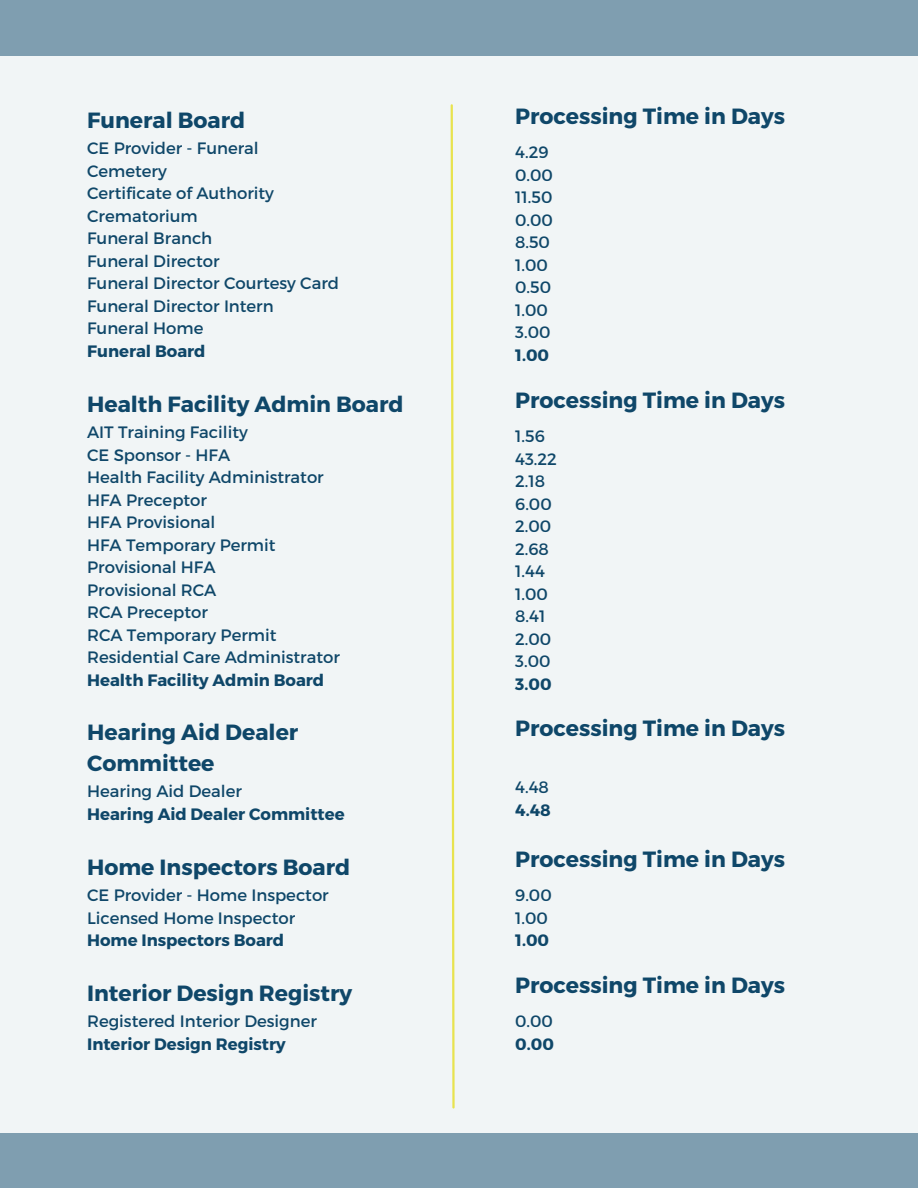
<style>
.page{position:relative;width:918px;height:1188px;background:#7f9eb0}
.page>*{position:absolute;margin:0;border:0;box-sizing:border-box;transform-origin:0 0}
.t1{font:700 22.05px/30.3px "Montserrat";color:#0f4769}
.t2{font:16.5px "Montserrat";color:#0f4769}
.t3{font:700 16.5px "Montserrat";color:#0f4769}
</style>
<div class="page">
<div style="left:0;top:56px;width:918px;height:1076px;background:#f1f5f6"></div>
<svg style="left:450px;top:104px;width:5px;height:1005px"></svg>
<h1 class="t1" style="left:87px;top:103px;width:160px">Funeral Board</h1>
<p class="t2" style="left:87px;top:138px;width:173px">CE Provider - Funeral</p>
<p class="t2" style="left:87px;top:160px;width:81px">Cemetery</p>
<p class="t2" style="left:87px;top:183px;width:188px">Certificate of Authority</p>
<p class="t2" style="left:87px;top:205px;width:112px">Crematorium</p>
<p class="t2" style="left:87px;top:228px;width:127px">Funeral Branch</p>
<p class="t2" style="left:87px;top:250px;width:134px">Funeral Director</p>
<p class="t2" style="left:87px;top:273px;width:253px">Funeral Director Courtesy Card</p>
<p class="t2" style="left:87px;top:295px;width:188px">Funeral Director Intern</p>
<p class="t2" style="left:87px;top:318px;width:118px">Funeral Home</p>
<p class="t3" style="left:87px;top:340px;width:120px">Funeral Board</p>
<p class="t1" style="left:87px;top:388px;width:318px">Health Facility Admin Board</p>
<p class="t2" style="left:87px;top:422px;width:162px">AIT Training Facility</p>
<h1 class="t2" style="left:87px;top:444px;width:145px">CE Sponsor - HFA</h1>
<p class="t2" style="left:87px;top:467px;width:238px">Health Facility Administrator</p>
<p class="t2" style="left:87px;top:489px;width:121px">HFA Preceptor</p>
<h1 class="t2" style="left:87px;top:512px;width:130px">HFA Provisional</h1>
<p class="t2" style="left:87px;top:534px;width:190px">HFA Temporary Permit</p>
<p class="t2" style="left:87px;top:557px;width:130px">Provisional HFA</p>
<p class="t2" style="left:87px;top:579px;width:131px">Provisional RCA</p>
<h1 class="t2" style="left:87px;top:602px;width:122px">RCA Preceptor</h1>
<p class="t2" style="left:87px;top:624px;width:191px">RCA Temporary Permit</p>
<p class="t2" style="left:87px;top:647px;width:254px">Residential Care Administrator</p>
<h1 class="t3" style="left:87px;top:669px;width:239px">Health Facility Admin Board</h1>
<p class="t1" style="left:87px;top:716px;width:213px">Hearing Aid Dealer<br>Committee</p>
<p class="t2" style="left:87px;top:781px;width:156px">Hearing Aid Dealer</p>
<p class="t3" style="left:87px;top:803px;width:259px">Hearing Aid Dealer Committee</p>
<p class="t1" style="left:87px;top:850px;width:265px">Home Inspectors Board</p>
<p class="t2" style="left:87px;top:885px;width:243px">CE Provider - Home Inspector</p>
<p class="t2" style="left:87px;top:907px;width:210px">Licensed Home Inspector</p>
<p class="t3" style="left:87px;top:930px;width:199px">Home Inspectors Board</p>
<p class="t1" style="left:87px;top:977px;width:267px">Interior Design Registry</p>
<p class="t2" style="left:87px;top:1011px;width:231px">Registered Interior Designer</p>
<p class="t3" style="left:87px;top:1033px;width:200px">Interior Design Registry</p>
<h1 class="t1" style="left:515px;top:100px;width:271px">Processing Time in Days</h1>
<p class="t2" style="left:515px;top:141px;width:35px">4.29</p>
<p class="t2" style="left:515px;top:164px;width:39px">0.00</p>
<p class="t2" style="left:515px;top:186px;width:39px">11.50</p>
<p class="t2" style="left:515px;top:209px;width:39px">0.00</p>
<p class="t2" style="left:515px;top:231px;width:36px">8.50</p>
<p class="t2" style="left:515px;top:254px;width:34px">1.00</p>
<p class="t2" style="left:515px;top:276px;width:37px">0.50</p>
<p class="t2" style="left:515px;top:299px;width:34px">1.00</p>
<p class="t2" style="left:515px;top:321px;width:37px">3.00</p>
<p class="t3" style="left:515px;top:344px;width:35px">1.00</p>
<p class="t1" style="left:515px;top:384px;width:271px">Processing Time in Days</p>
<p class="t2" style="left:515px;top:425px;width:31px">1.56</p>
<p class="t2" style="left:515px;top:448px;width:43px">43.22</p>
<p class="t2" style="left:515px;top:470px;width:31px">2.18</p>
<p class="t2" style="left:515px;top:493px;width:38px">6.00</p>
<p class="t2" style="left:515px;top:515px;width:38px">2.00</p>
<p class="t2" style="left:515px;top:538px;width:35px">2.68</p>
<p class="t2" style="left:515px;top:560px;width:31px">1.44</p>
<p class="t2" style="left:515px;top:583px;width:34px">1.00</p>
<p class="t2" style="left:515px;top:605px;width:32px">8.41</p>
<h1 class="t2" style="left:515px;top:628px;width:38px">2.00</h1>
<p class="t2" style="left:515px;top:650px;width:37px">3.00</p>
<p class="t3" style="left:515px;top:673px;width:38px">3.00</p>
<p class="t1" style="left:515px;top:712px;width:271px">Processing Time in Days</p>
<p class="t2" style="left:515px;top:776px;width:35px">4.48</p>
<p class="t3" style="left:515px;top:799px;width:37px">4.48</p>
<h1 class="t1" style="left:515px;top:843px;width:271px">Processing Time in Days</h1>
<p class="t2" style="left:515px;top:885px;width:38px">9.00</p>
<p class="t2" style="left:515px;top:907px;width:34px">1.00</p>
<h1 class="t3" style="left:515px;top:930px;width:35px">1.00</h1>
<h1 class="t1" style="left:515px;top:969px;width:271px">Processing Time in Days</h1>
<p class="t2" style="left:515px;top:1011px;width:39px">0.00</p>
<p class="t3" style="left:515px;top:1033px;width:40px">0.00</p>
</div>
